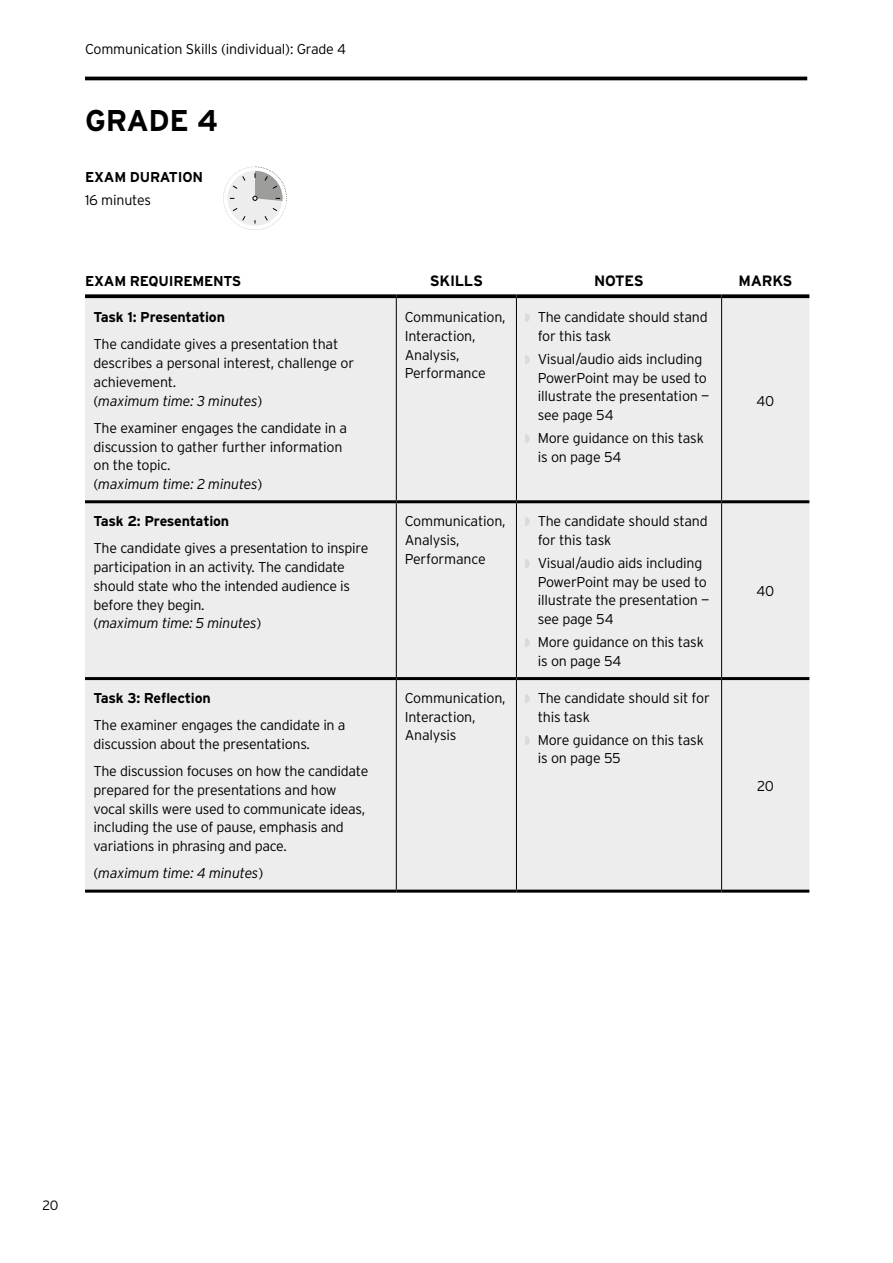
<style>
.page{position:relative;width:893px;height:1263px;background:#fff}
.page>*{position:absolute;margin:0;border:0;box-sizing:border-box;transform-origin:0 0}
.t1{font:700 30px "Interstate";letter-spacing:-.01em;color:#000}
.t2{font:700 15px "Interstate";letter-spacing:-.015em;color:#000}
.t3{font:300 14.25px/18.8px "Interstate";letter-spacing:-.015em;color:#000}
.t4{font:700 14.25px "Interstate";letter-spacing:-.015em;color:#000}
.t5{font:italic 300 14.25px "Interstate";letter-spacing:-.015em;color:#000}
.t6{font:300 13.5px "Interstate";color:#000}
.s1{font-style:italic}
.s2{color:#dadada}
.s3{font-style:normal}
</style>
<div class="page">
<div style="left:85px;top:298px;width:724px;height:592px;background:#ededed"></div>
<hr style="left:396px;top:298px;width:1px;height:202px;background:#000">
<hr style="left:516px;top:298px;width:1px;height:202px;background:#000">
<hr style="left:721px;top:298px;width:1px;height:202px;background:#000">
<hr style="left:396px;top:503px;width:1px;height:174px;background:#000">
<hr style="left:516px;top:503px;width:1px;height:174px;background:#000">
<hr style="left:721px;top:503px;width:1px;height:174px;background:#000">
<hr style="left:396px;top:680px;width:1px;height:210px;background:#000">
<hr style="left:516px;top:680px;width:1px;height:210px;background:#000">
<hr style="left:721px;top:680px;width:1px;height:210px;background:#000">
<svg style="left:396px;top:294px;width:120px;height:4px"></svg>
<svg style="left:516px;top:294px;width:206px;height:4px"></svg>
<svg style="left:722px;top:294px;width:87px;height:4px"></svg>
<svg style="left:85px;top:294px;width:311px;height:4px"></svg>
<hr style="left:85px;top:500px;width:311px;height:3px;background:#000">
<hr style="left:396px;top:500px;width:120px;height:3px;background:#000">
<hr style="left:516px;top:500px;width:206px;height:3px;background:#000">
<hr style="left:722px;top:500px;width:87px;height:3px;background:#000">
<hr style="left:85px;top:677px;width:311px;height:3px;background:#000">
<hr style="left:396px;top:677px;width:120px;height:3px;background:#000">
<hr style="left:516px;top:677px;width:206px;height:3px;background:#000">
<hr style="left:722px;top:677px;width:87px;height:3px;background:#000">
<hr style="left:396px;top:890px;width:120px;height:3px;background:#000">
<hr style="left:516px;top:890px;width:206px;height:3px;background:#000">
<hr style="left:722px;top:890px;width:87px;height:3px;background:#000">
<hr style="left:85px;top:890px;width:311px;height:3px;background:#000">
<hr style="left:85px;top:77px;width:722px;height:3px;background:#000">
<svg style="left:223px;top:166px;width:64px;height:64px"></svg>
<p class="t3" style="left:85px;top:40px;width:263px">Communication Skills (individual): Grade 4</p>
<h1 class="t1" style="left:85px;top:103px;width:134px">GRADE 4</h1>
<p class="t4" style="left:85px;top:169px;width:120px">EXAM DURATION</p>
<p class="t3" style="left:85px;top:190px;width:68px">16 minutes</p>
<p class="t4" style="left:85px;top:273px;width:158px">EXAM REQUIREMENTS</p>
<p class="t2" style="left:430px;top:272px;width:55px">SKILLS</p>
<p class="t2" style="left:594px;top:272px;width:51px">NOTES</p>
<p class="t2" style="left:739px;top:272px;width:55px">MARKS</p>
<p class="t4" style="left:94px;top:309px;width:133px">Task 1: Presentation</p>
<p class="t3" style="left:94px;top:335px;width:262px">The candidate gives a presentation that describes a personal interest, challenge or achievement.<br>(<span class="s1">maximum time: 3 minutes</span>)</p>
<p class="t3" style="left:94px;top:418px;width:255px">The examiner engages the candidate in a discussion to gather further information on the topic.<br>(<span class="s1">maximum time: 2 minutes</span>)</p>
<p class="t3" style="left:405px;top:307px;width:102px">Communication,<br>Interaction,<br>Analysis,<br>Performance</p>
<p class="t3" style="left:538px;top:307px;width:171px;text-indent:-13px"><span class="s2">◗</span> The candidate should stand for this task</p>
<p class="t3" style="left:538px;top:349px;width:173px;text-indent:-13px"><span class="s2">◗</span> Visual/audio aids including<br>PowerPoint may be used to illustrate the presentation — see page 54</p>
<p class="t3" style="left:538px;top:428px;width:168px;text-indent:-13px"><span class="s2">◗</span> More guidance on this task is on page 54</p>
<p class="t3" style="left:757px;top:391px;width:19px">40</p>
<p class="t4" style="left:94px;top:513px;width:137px">Task 2: Presentation</p>
<p class="t3" style="left:94px;top:539px;width:276px">The candidate gives a presentation to inspire participation in an activity. The candidate should state who the intended audience is before they begin.<br>(<span class="s1">maximum time: 5 minutes</span>)</p>
<p class="t4" style="left:94px;top:690px;width:119px">Task 3: Reflection</p>
<p class="t3" style="left:94px;top:715px;width:253px">The examiner engages the candidate in a discussion about the presentations.</p>
<p class="t3" style="left:94px;top:762px;width:276px">The discussion focuses on how the candidate prepared for the presentations and how vocal skills were used to communicate ideas, including the use of pause, emphasis and variations in phrasing and pace.</p>
<p class="t5" style="left:94px;top:865px;width:171px"><span class="s3">(</span>maximum time: 4 minutes<span class="s3">)</span></p>
<p class="t3" style="left:405px;top:511px;width:102px">Communication,<br>Analysis,<br>Performance</p>
<p class="t3" style="left:538px;top:511px;width:171px;text-indent:-13px"><span class="s2">◗</span> The candidate should stand for this task</p>
<p class="t3" style="left:538px;top:553px;width:173px;text-indent:-13px"><span class="s2">◗</span> Visual/audio aids including<br>PowerPoint may be used to illustrate the presentation — see page 54</p>
<p class="t3" style="left:538px;top:632px;width:168px;text-indent:-13px"><span class="s2">◗</span> More guidance on this task is on page 54</p>
<p class="t3" style="left:405px;top:688px;width:102px">Communication,<br>Interaction,<br>Analysis</p>
<p class="t3" style="left:538px;top:688px;width:174px;text-indent:-13px"><span class="s2">◗</span> The candidate should sit for this task</p>
<p class="t3" style="left:538px;top:730px;width:168px;text-indent:-13px"><span class="s2">◗</span> More guidance on this task is on page 55</p>
<p class="t3" style="left:757px;top:581px;width:19px">40</p>
<p class="t3" style="left:757px;top:776px;width:18px">20</p>
<p class="t6" style="left:43px;top:1198px;width:18px">20</p>
</div>
